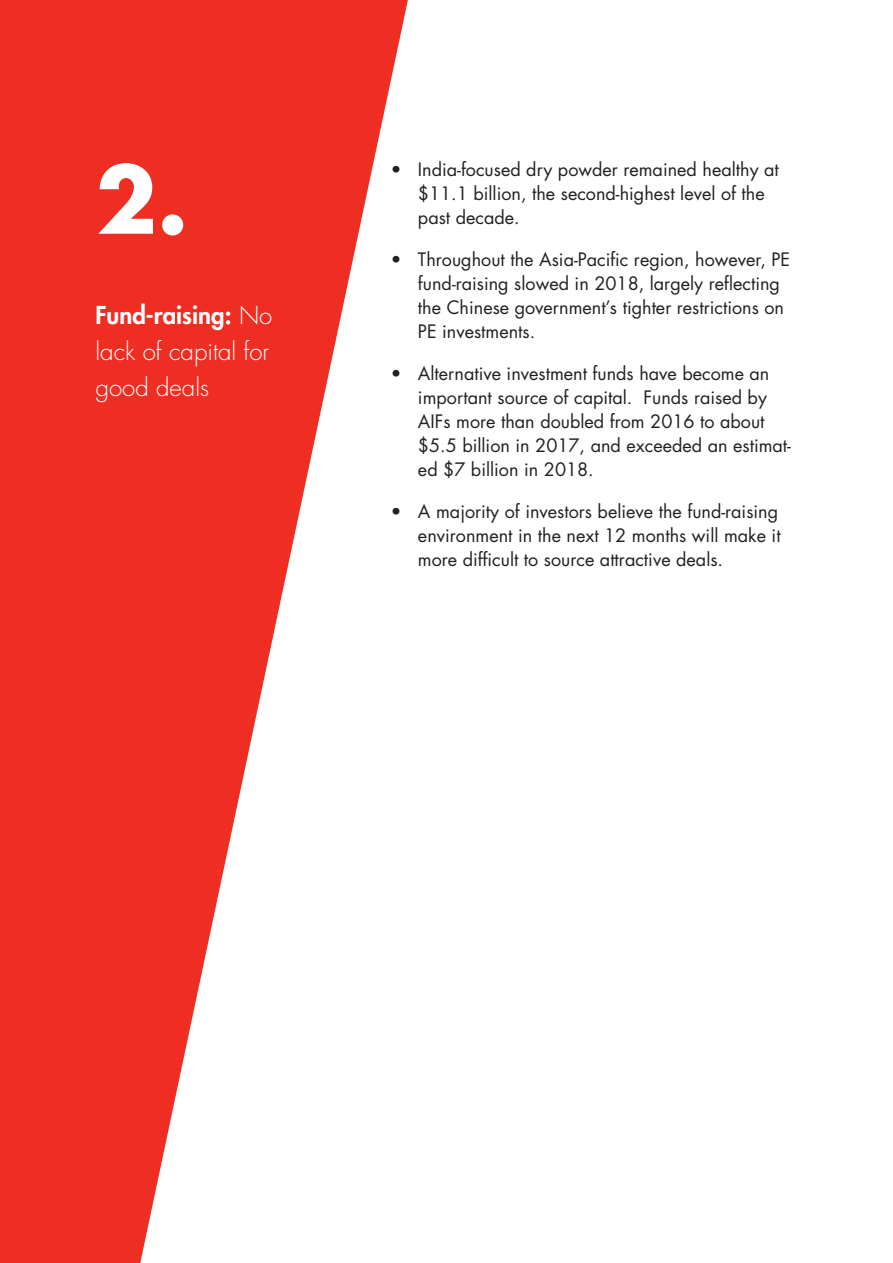
<style>
.page{position:relative;width:893px;height:1263px;background:#fff}
.page>*{position:absolute;margin:0;border:0;box-sizing:border-box;transform-origin:0 0}
.Digest_Number{font:700 90px "Futura";color:#fff}
.Digest_Intro_text{font:300 24px/36px "Futura";color:#fff}
.t1{font:18px/24px "Futura";color:#231f20}
.s1{font-weight:800}
</style>
<div class="page">
<svg style="left:0;top:0;width:408px;height:1263px;fill:#ee2e22"></svg>
<p class="Digest_Number" style="left:95px;top:140px;width:94px">2.</p>
<p class="Digest_Intro_text" style="left:95px;top:298px;width:178px"><span class="s1">Fund-raising:</span> No lack of capital for good deals</p>
<p class="t1" style="left:418px;top:157px;width:362px;text-indent:-27px">• India-focused dry powder remained healthy at $11. 1 billion, the second-highest level of the past decade.</p>
<p class="t1" style="left:418px;top:247px;width:374px;text-indent:-27px">• Throughout the Asia-Pacific region, however, PE fund-raising slowed in 2018, largely reflecting the Chinese government’s tighter restrictions on PE investments.</p>
<p class="t1" style="left:418px;top:362px;width:375px;text-indent:-27px">• Alternative investment funds have become an important source of capital. Funds raised by AIFs more than doubled from 2016 to about $5.5 billion in 2017, and exceeded an estimat&shy;ed $7 billion in 2018.</p>
<p class="t1" style="left:418px;top:500px;width:364px;text-indent:-27px">• A majority of investors believe the fund-raising environment in the next 12 months will make it more difficult to source attractive deals.</p>
</div>
